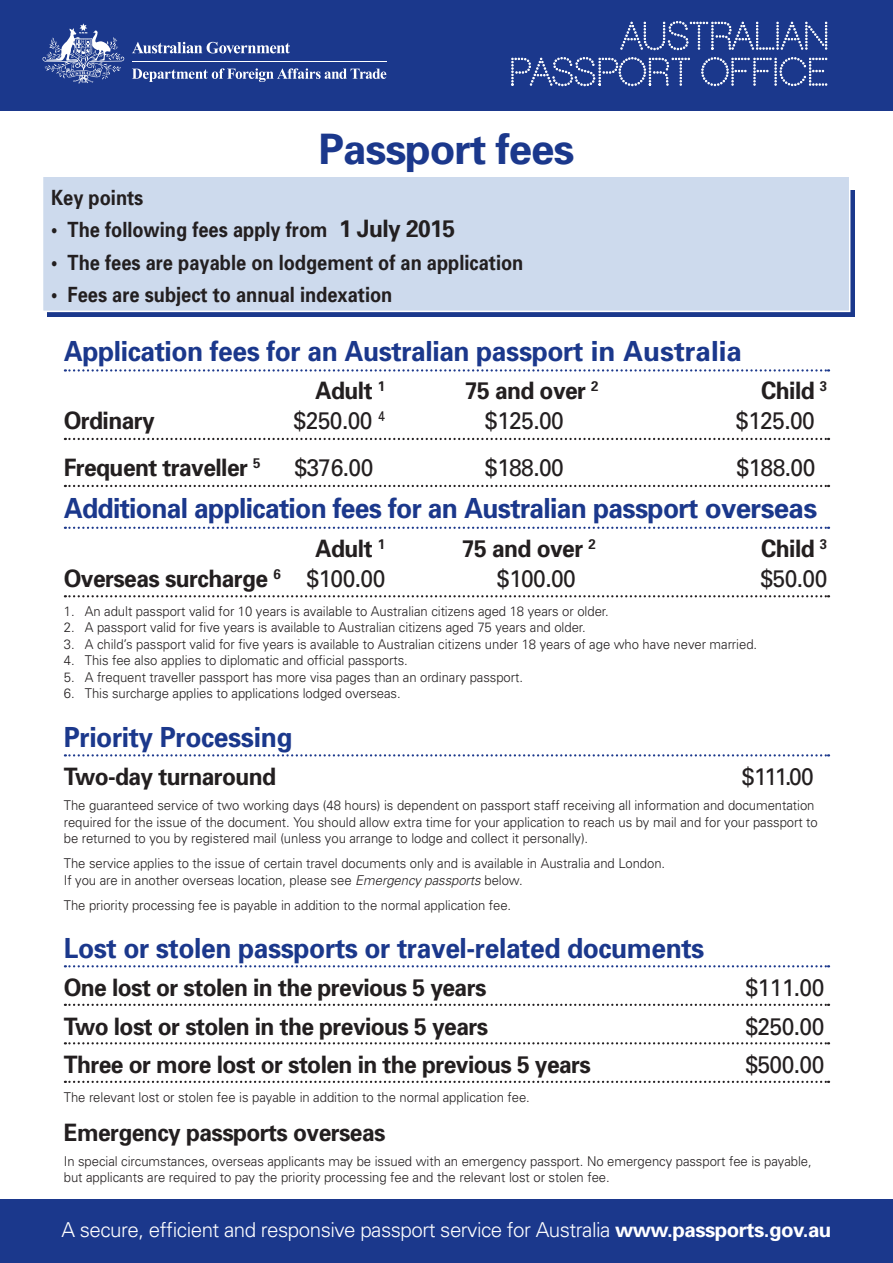
<style>
.page{position:relative;width:893px;height:1263px;background:#fff}
.page>*{position:absolute;margin:0;border:0;box-sizing:border-box;transform-origin:0 0}
.Heading{font:700 42px "Univers";letter-spacing:-.025em;color:#1b388c}
.t1{font:700 27.75px "Univers";letter-spacing:-.015em;color:#1b388c;scale:.95 1}
.t2{font:700 24px "Univers";letter-spacing:-.025em;color:#231f20;scale:.95 1}
.t3{font:24px "Univers";letter-spacing:-.025em;color:#231f20;scale:.95 1}
.Bullets_White{font:700 21px "Univers";color:#231f20;scale:.87 1}
.t4{font:300 20.55px "Univers";letter-spacing:-.025em;color:#fff}
.t5{font:300 13.5px/16.5px "Univers";letter-spacing:-.005em;color:#231f20}
.s1{font-weight:400}
.s2{font-style:italic}
.s3{font-weight:700}
</style>
<div class="page">
<div style="left:0;top:1199px;width:893px;height:64px;background:#1b388c"></div>
<div style="left:0;top:0;width:893px;height:111px;background:#1b388c"></div>
<svg style="left:620px;top:21px;width:207px;height:29px"></svg>
<svg style="left:511px;top:57px;width:316px;height:29px"></svg>
<svg style="left:132px;top:42px;width:158px;height:11px"></svg>
<svg style="left:42px;top:23px;width:82px;height:60px"></svg>
<hr style="left:132px;top:61px;width:254px;height:1px;background:#fff">
<svg style="left:132px;top:68px;width:254px;height:14px"></svg>
<svg style="left:47px;top:190px;width:807px;height:127px;background:#233f90"></svg>
<div style="left:42px;top:175px;width:808px;height:137px;background:#cddaed;border:2px solid #fff"></div>
<svg style="left:65px;top:369px;width:764px;height:3px"></svg>
<svg style="left:65px;top:438px;width:764px;height:2px"></svg>
<svg style="left:65px;top:485px;width:764px;height:2px"></svg>
<svg style="left:65px;top:527px;width:764px;height:2px"></svg>
<svg style="left:65px;top:595px;width:764px;height:2px"></svg>
<svg style="left:65px;top:754px;width:764px;height:2px"></svg>
<svg style="left:65px;top:965px;width:764px;height:2px"></svg>
<svg style="left:65px;top:1004px;width:764px;height:2px"></svg>
<svg style="left:65px;top:1042px;width:764px;height:2px"></svg>
<svg style="left:65px;top:1081px;width:764px;height:2px"></svg>
<p class="Heading" style="left:318px;top:122px;width:257px">Passport fees</p>
<p class="Bullets_White" style="left:51px;top:184px;width:108px">Key points</p>
<p class="Bullets_White" style="left:51px;top:216px;width:319px">• The following fees apply from</p>
<p class="Bullets_White" style="left:51px;top:249px;width:544px">• The fees are payable on lodgement of an application</p>
<p class="Bullets_White" style="left:51px;top:281px;width:394px">• Fees are subject to annual indexation</p>
<p class="t1" style="left:64px;top:333px;width:715px">Application fees for an Australian passport in Australia</p>
<p class="t2" style="left:315px;top:375px;width:75px">Adult <sup>1</sup></p>
<p class="t2" style="left:465px;top:375px;width:142px">75 and over <sup>2</sup></p>
<p class="t2" style="left:761px;top:375px;width:71px">Child <sup>3</sup></p>
<p class="t2" style="left:64px;top:405px;width:97px">Ordinary</p>
<p class="t3" style="left:294px;top:406px;width:98px">$250.00 <sup>4</sup></p>
<p class="t3" style="left:485px;top:406px;width:85px">$125.00</p>
<p class="t3" style="left:736px;top:406px;width:85px">$125.00</p>
<p class="t2" style="left:64px;top:452px;width:209px">Frequent traveller <sup>5</sup></p>
<p class="t3" style="left:294px;top:453px;width:85px">$376.00</p>
<p class="t3" style="left:485px;top:453px;width:85px">$188.00</p>
<p class="t3" style="left:736px;top:453px;width:85px">$188.00</p>
<p class="t1" style="left:64px;top:490px;width:795px">Additional application fees for an Australian passport overseas</p>
<p class="t2" style="left:315px;top:533px;width:75px">Adult <sup>1</sup></p>
<p class="t2" style="left:462px;top:533px;width:142px">75 and over <sup>2</sup></p>
<p class="t2" style="left:761px;top:533px;width:71px">Child <sup>3</sup></p>
<p class="t2" style="left:64px;top:563px;width:340px">Overseas surcharge <sup>6</sup> <span class="s1">$100.00</span></p>
<p class="t3" style="left:497px;top:563px;width:85px">$100.00</p>
<p class="t3" style="left:760px;top:563px;width:72px">$50.00</p>
<p class="t5" style="left:64px;top:602px;width:547px">1. An adult passport valid for 10 years is available to Australian citizens aged 18 years or older.</p>
<p class="t5" style="left:64px;top:619px;width:524px">2. A passport valid for five years is available to Australian citizens aged 75 years and older.</p>
<p class="t5" style="left:64px;top:635px;width:695px">3. A child’s passport valid for five years is available to Australian citizens under 18 years of age who have never married.</p>
<p class="t5" style="left:64px;top:652px;width:346px">4. This fee also applies to diplomatic and official passports.</p>
<p class="t5" style="left:64px;top:668px;width:461px">5. A frequent traveller passport has more visa pages than an ordinary passport.</p>
<p class="t5" style="left:64px;top:685px;width:338px">6. This surcharge applies to applications lodged overseas.</p>
<p class="t1" style="left:64px;top:719px;width:242px">Priority Processing</p>
<p class="t2" style="left:64px;top:761px;width:225px">Two-day turnaround</p>
<p class="t3" style="left:742px;top:762px;width:77px">$111.00</p>
<p class="t5" style="left:64px;top:797px;width:755px">The guaranteed service of two working days (48 hours) is dependent on passport staff receiving all information and documentation required for the issue of the document. You should allow extra time for your application to reach us by mail and for your passport to be returned to you by registered mail (unless you arrange to lodge and collect it personally).</p>
<p class="t5" style="left:64px;top:855px;width:603px">The service applies to the issue of certain travel documents only and is available in Australia and London.<br>If you are in another overseas location, please see <span class="s2">Emergency passports</span> below.</p>
<p class="t5" style="left:64px;top:896px;width:449px">The priority processing fee is payable in addition to the normal application fee.</p>
<p class="t1" style="left:64px;top:930px;width:676px">Lost or stolen passports or travel-related documents</p>
<p class="t2" style="left:64px;top:972px;width:446px">One lost or stolen in the previous 5 years</p>
<p class="t3" style="left:745px;top:972px;width:85px">$111.00</p>
<p class="t2" style="left:64px;top:1010px;width:448px">Two lost or stolen in the previous 5 years</p>
<p class="t3" style="left:745px;top:1011px;width:85px">$250.00</p>
<p class="t2" style="left:64px;top:1049px;width:556px">Three or more lost or stolen in the previous 5 years</p>
<p class="t3" style="left:745px;top:1049px;width:85px">$500.00</p>
<p class="t5" style="left:64px;top:1089px;width:468px">The relevant lost or stolen fee is payable in addition to the normal application fee.</p>
<p class="t2" style="left:64px;top:1117px;width:340px">Emergency passports overseas</p>
<p class="t5" style="left:64px;top:1152px;width:749px">In special circumstances, overseas applicants may be issued with an emergency passport. No emergency passport fee is payable, but applicants are required to pay the priority processing fee and the relevant lost or stolen fee.</p>
<p class="t2" style="left:339px;top:213px;width:124px">1 July 2015</p>
<p class="t4" style="left:61px;top:1217px;width:772px">A secure, efficient and responsive passport service for Australia <span class="s3">www.passports.gov.au</span></p>
</div>
